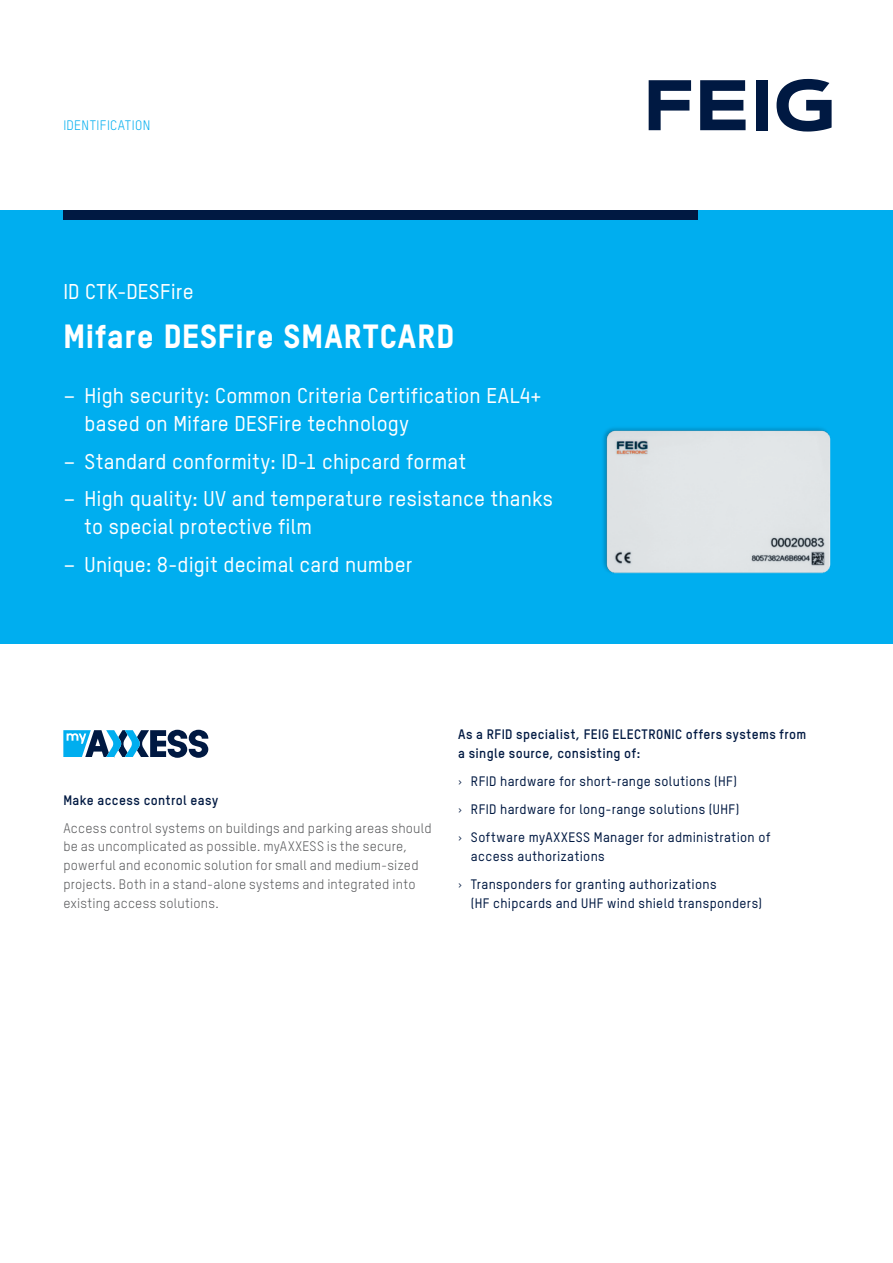
<style>
.page{position:relative;width:893px;height:1263px;background:#fff}
.page>*{position:absolute;margin:0;border:0;box-sizing:border-box;transform-origin:0 0}
.t1{font:800 33px "TSTAR";letter-spacing:.04em;color:#fff}
.t2{font:500 21px/28px "TSTAR";letter-spacing:.01em;color:#fff}
.t3{font:13.5px/18.8px "TSTAR";letter-spacing:.015em;color:#57585a}
.t4{font:500 13.5px/28px "TSTAR";letter-spacing:.025em;color:#001942}
.t5{font:700 13.5px/18.8px "TSTAR";letter-spacing:.03em;color:#001942}
.t6{font:13.5px "TSTAR";letter-spacing:.025em;color:#00aeef}
.s1{font-weight:400}
</style>
<div class="page">
<div style="left:0;top:210px;width:893px;height:434px;background:#00aeef"></div>
<div style="left:63px;top:210px;width:635px;height:10px;background:#001942"></div>
<img style="left:603px;top:428px;width:228px;height:146px">
<svg style="left:63px;top:730px;width:145px;height:28px"></svg>
<svg style="left:649px;top:80px;width:42px;height:50px"></svg>
<svg style="left:700px;top:80px;width:46px;height:50px"></svg>
<div style="left:756px;top:80px;width:12px;height:50px;background:#001942"></div>
<svg style="left:776px;top:79px;width:56px;height:53px"></svg>
<p class="t6" style="left:63px;top:117px;width:88px">IDENTIFICATION</p>
<p class="t2" style="left:63px;top:278px;width:132px">ID CTK-DESFire</p>
<h1 class="t1" style="left:63px;top:316px;width:392px">Mifare DESFire SMARTCARD</h1>
<p class="t2" style="left:85px;top:381px;width:459px;text-indent:-21px">– High security: Common Criteria Certification EAL4+ based on Mifare DESFire technology</p>
<p class="t2" style="left:63px;top:447px;width:404px">– Standard conformity: ID-1 chipcard format</p>
<p class="t2" style="left:85px;top:484px;width:470px;text-indent:-21px">– High quality: UV and temperature resistance thanks to special protective film</p>
<p class="t2" style="left:63px;top:550px;width:351px">– Unique: 8-digit decimal card number</p>
<p class="t5" style="left:63px;top:790px;width:156px">Make access control easy</p>
<p class="t3" style="left:63px;top:818px;width:370px">Access control systems on buildings and parking areas should be as uncomplicated as possible. myAXXESS is the secure, powerful and economic solution for small and medium-sized projects. Both in a stand-alone systems and integrated into existing access solutions.</p>
<p class="t5" style="left:458px;top:725px;width:350px">As a RFID specialist, FEIG ELECTRONIC offers systems from a single source, consisting of:</p>
<p class="t4" style="left:458px;top:767px;width:314px"><span class="s1">›</span> RFID hardware for short-range solutions (HF)<br><span class="s1">›</span> RFID hardware for long-range solutions (UHF)<br><span class="s1">›</span> Software myAXXESS Manager for administration of</p>
<p class="t4" style="left:458px;top:842px;width:260px;text-indent:13px">access authorizations<br><span class="s1">›</span> Transponders for granting authorizations</p>
<p class="t4" style="left:471px;top:888px;width:293px">(HF chipcards and UHF wind shield transponders)</p>
</div>
